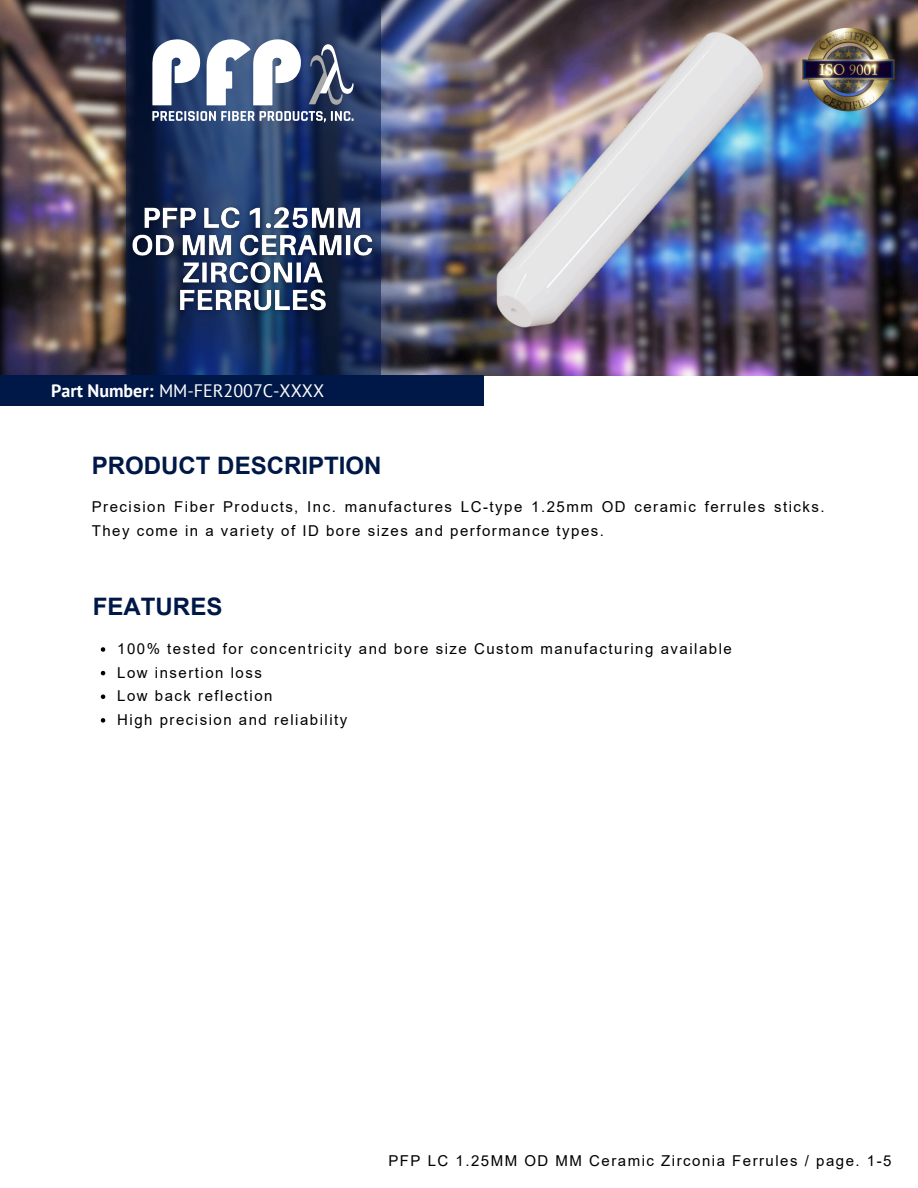
<style>
.page{position:relative;width:918px;height:1188px;background:#fff}
.page>*{position:absolute;margin:0;border:0;box-sizing:border-box;transform-origin:0 0}
.t1{font:700 24px "Arial";color:#001847}
.t2{font:18px "PT Sans";color:#fff}
.t3{font:15px/23.7px "Arial";letter-spacing:.1em;color:#000}
.s1{font-weight:700}
</style>
<div class="page">
<img style="left:0;top:0;width:918px;height:376px">
<div style="left:0;top:376px;width:484px;height:30px;background:#001847"></div>
<img style="left:808px;top:15px;width:94px;height:108px">
<svg style="left:126px;top:0;width:254px;height:375px"></svg>
<svg style="left:152px;top:39px;width:202px;height:83px"></svg>
<img style="left:439px;top:0;width:369px;height:369px">
<img style="left:123px;top:199px;width:259px;height:121px">
<svg style="left:101px;top:647px;width:4px;height:5px"></svg>
<svg style="left:101px;top:671px;width:4px;height:4px"></svg>
<svg style="left:101px;top:694px;width:4px;height:5px"></svg>
<svg style="left:101px;top:718px;width:4px;height:5px"></svg>
<p class="t2" style="left:51px;top:378px;width:274px"><span class="s1">Part Number:</span> MM-FER2007C-XXXX</p>
<p class="t1" style="left:92px;top:452px;width:291px">PRODUCT DESCRIPTION</p>
<h4 class="t3" style="left:92px;top:495px;width:734px">Precision Fiber Products, Inc. manufactures LC-type 1.25mm OD ceramic ferrules sticks.<br>They come in a variety of ID bore sizes and performance types.</h4>
<h3 class="t1" style="left:93px;top:594px;width:131px">FEATURES</h3>
<p class="t3" style="left:117px;top:637px;width:616px">100% tested for concentricity and bore size Custom manufacturing available</p>
<p class="t3" style="left:117px;top:661px;width:146px">Low insertion loss</p>
<p class="t3" style="left:117px;top:684px;width:157px">Low back reflection</p>
<p class="t3" style="left:117px;top:708px;width:232px">High precision and reliability</p>
<h2 class="t3" style="left:388px;top:1149px;width:505px">PFP LC 1.25MM OD MM Ceramic Zirconia Ferrules / page. 1-5</h2>
</div>
